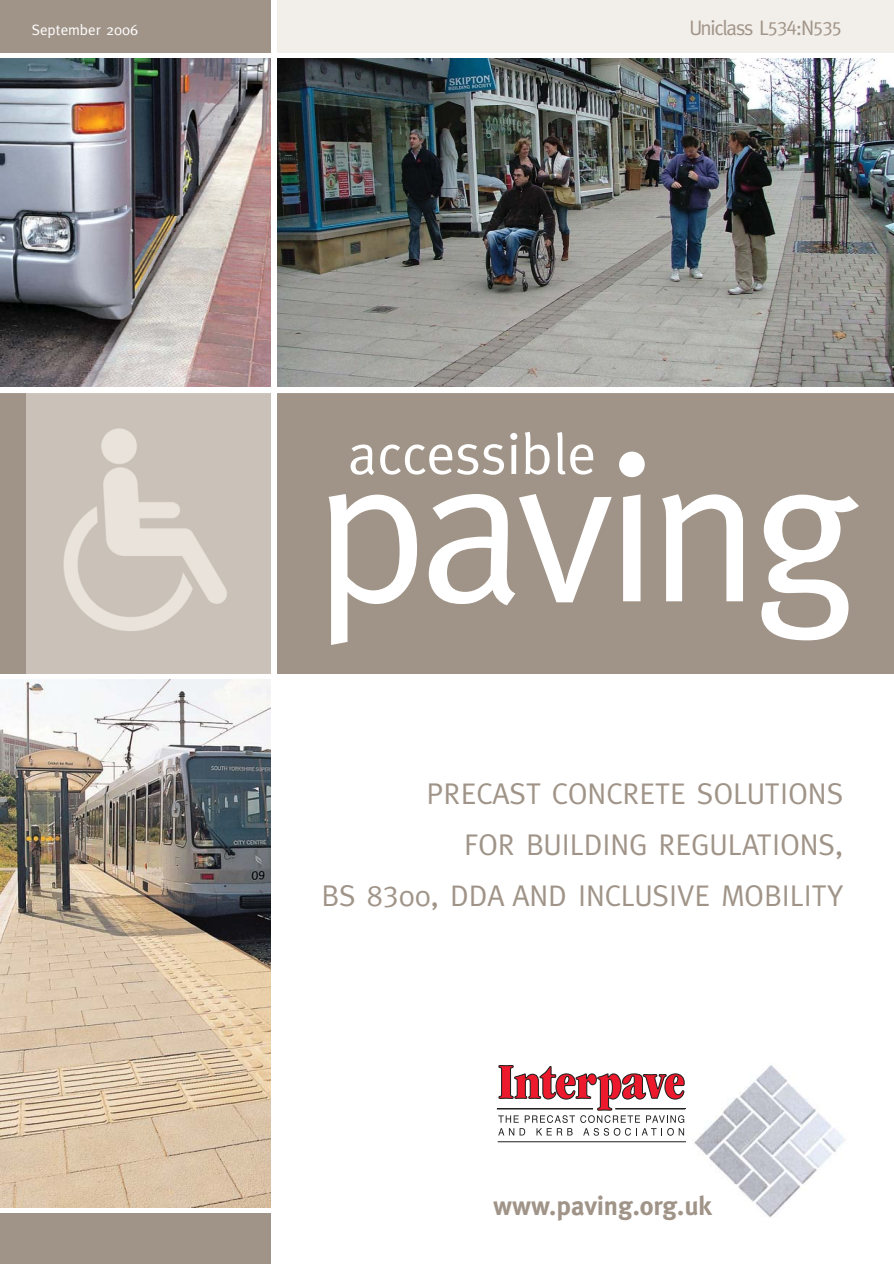
<style>
.page{position:relative;width:894px;height:1264px;background:#fff}
.page>*{position:absolute;margin:0;border:0;box-sizing:border-box;transform-origin:0 0}
.t1{font:210px "Meta";letter-spacing:-.05em;color:#fff}
.t2{font:57.6px "Meta";color:#fff}
.t3{font:30px/51px "Meta";color:#a09488;text-align:right}
.t4{font:700 26.55px "Meta";color:#a09488}
.t5{font:21px "Meta";letter-spacing:-.055em;color:#a09488}
.t6{font:15px "Meta";color:#fff}
</style>
<div class="page">
<img style="left:0;top:0;width:893px;height:1264px">
<p class="t6" style="left:32px;top:24px;width:108px">September 2006</p>
<p class="t5" style="left:689px;top:20px;width:154px">Uniclass L<sup>534</sup>:N<sup>535</sup></p>
<h2 class="t2" style="left:348px;top:433px;width:249px">accessible</h2>
<h1 class="t1" style="left:313px;top:451px;width:547px">paving</h1>
<p class="t3" style="left:321px;top:770px;width:523px">PRECAST CONCRETE SOLUTIONS<br>FOR BUILDING REGULATIONS,<br>BS 8300, DDA AND INCLUSIVE MOBILITY</p>
<p class="t4" style="left:493px;top:1194px;width:220px">www.paving.org.uk</p>
</div>
